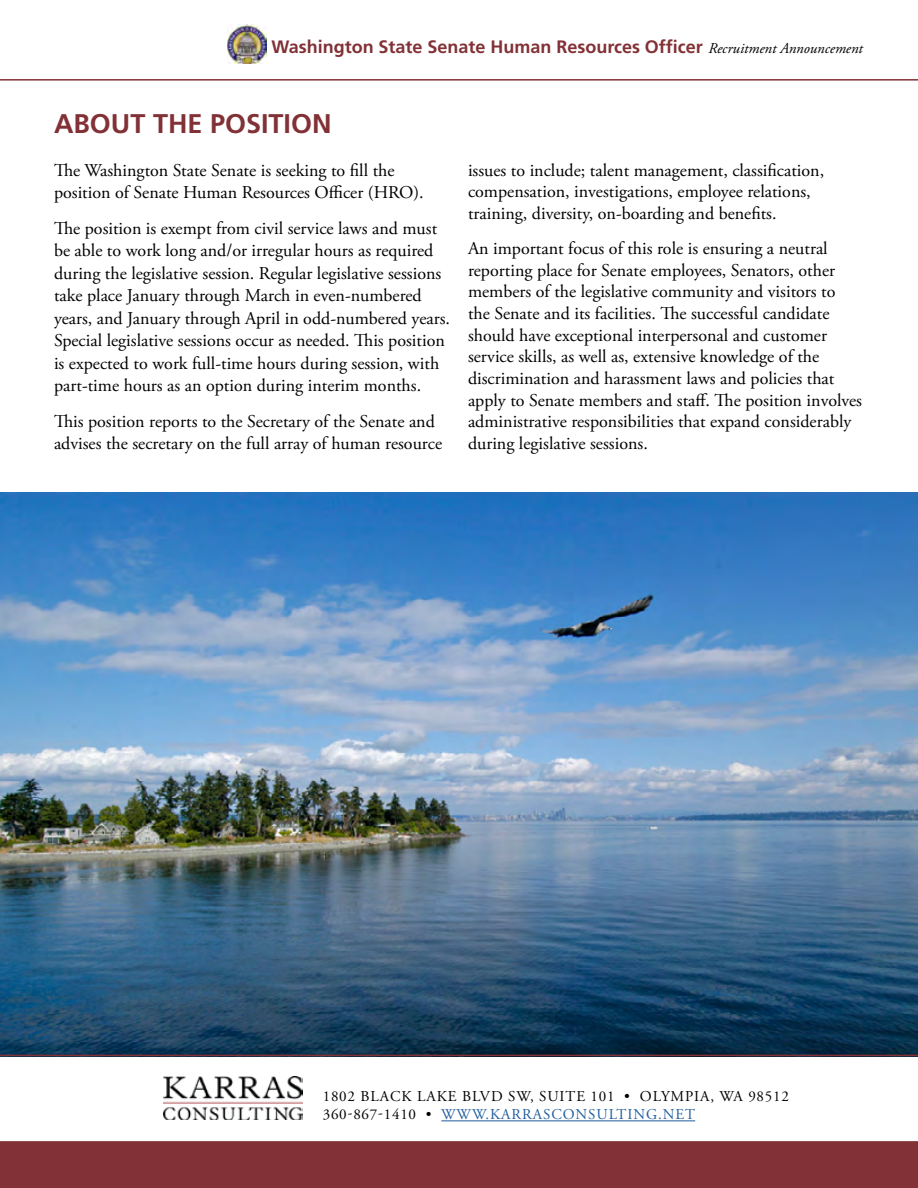
<style>
.page{position:relative;width:918px;height:1188px;background:#fff}
.page>*{position:absolute;margin:0;border:0;box-sizing:border-box;transform-origin:0 0}
.t1{font:700 27px "Frutiger";color:#823136}
.t2{font:18px/21.6px "Adobe Garamond Pro";color:#000}
.t3{font:700 18px "Frutiger";color:#823136}
.t4{font:15px/18px "Adobe Garamond Pro";letter-spacing:.065em;color:#000}
.s1{font-family:"Adobe Garamond Pro";font-weight:400;font-style:italic;font-size:15px;color:#000}
.s2{color:#215e9e}
</style>
<div class="page">
<svg style="left:0;top:1056px;width:918px;height:86px"></svg>
<img style="left:163px;top:1077px;width:139px;height:42px">
<hr style="left:0;top:79px;width:918px;height:2px;background:#823136">
<img style="left:227px;top:24px;width:40px;height:39px">
<hr style="left:441px;top:1120px;width:254px;height:1px;background:#215e9e">
<img style="left:0;top:492px;width:918px;height:563px">
<div style="left:0;top:1142px;width:918px;height:46px;background:#823136"></div>
<hr style="left:0;top:1055px;width:918px;height:1px;background:#823136">
<p class="t3" style="left:271px;top:36px;width:593px">Washington State Senate Human Resources Officer <span class="s1">Recruitment Announcement</span></p>
<h1 class="t1" style="left:54px;top:107px;width:279px">ABOUT THE POSITION</h1>
<p class="t2" style="left:54px;top:159px;width:371px;line-height:22.5px">The Washington State Senate is seeking to fill the position of Senate Human Resources Officer (HRO).</p>
<p class="t2" style="left:54px;top:218px;width:398px;line-height:22.5px">The position is exempt from civil service laws and must be able to work long and/or irregular hours as required during the legislative session. Regular legislative sessions take place January through March in even-numbered years, and January through April in odd-numbered years.<br>Special legislative sessions occur as needed. This position is expected to work full-time hours during session, with part-time hours as an option during interim months.</p>
<p class="t2" style="left:54px;top:411px;width:390px;line-height:22.5px">This position reports to the Secretary of the Senate and advises the secretary on the full array of human resource</p>
<p class="t2" style="left:468px;top:160px;width:358px">issues to include; talent management, classification, compensation, investigations, employee relations, training, diversity, on-boarding and benefits.</p>
<p class="t2" style="left:468px;top:238px;width:396px">An important focus of this role is ensuring a neutral reporting place for Senate employees, Senators, other members of the legislative community and visitors to<br>the Senate and its facilities. The successful candidate should have exceptional interpersonal and customer service skills, as well as, extensive knowledge of the discrimination and harassment laws and policies that apply to Senate members and staff. The position involves administrative responsibilities that expand considerably during legislative sessions.</p>
<p class="t4" style="left:323px;top:1088px;width:468px">1802 BLACK LAKE BLVD SW, SUITE 101 • OLYMPIA, WA 98512<br>360-867-1410 • <span class="s2">WWW.KARRASCONSULTING.NET</span></p>
</div>
